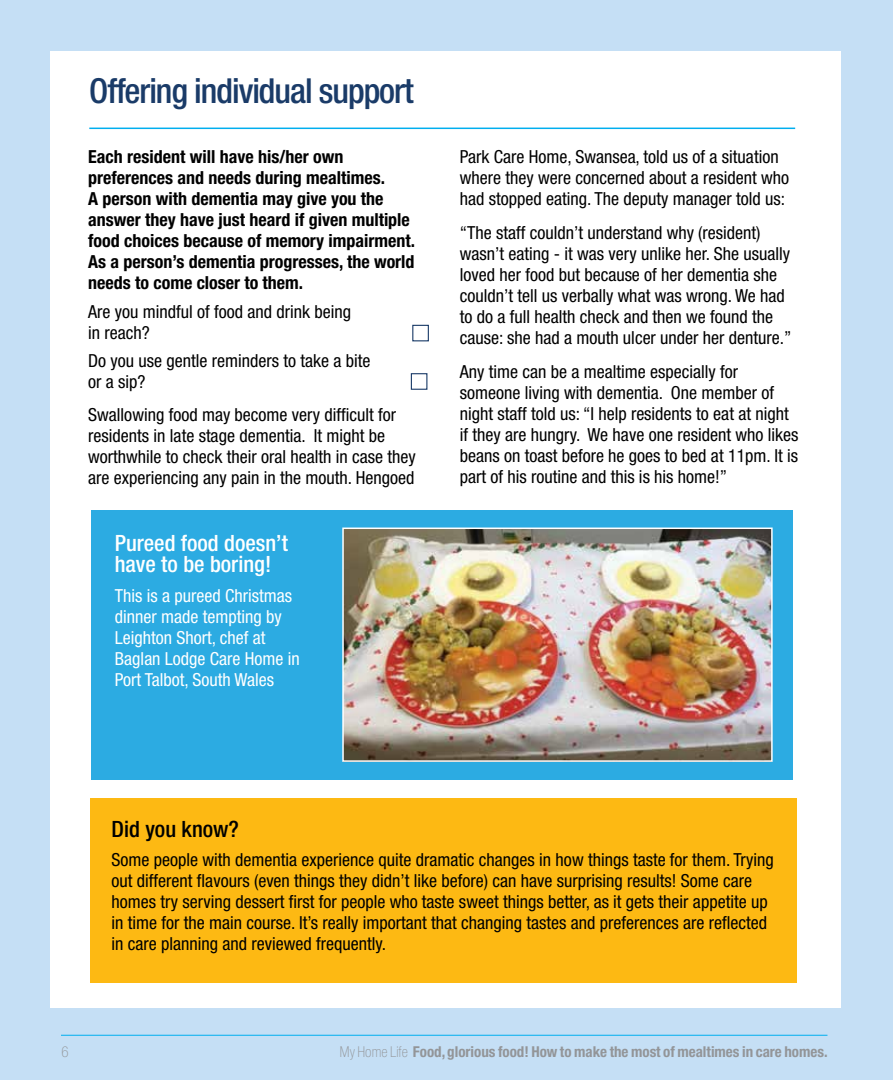
<style>
.page{position:relative;width:893px;height:1080px;background:#c5dff5}
.page>*{position:absolute;margin:0;border:0;box-sizing:border-box;transform-origin:0 0}
.t1{font:500 condensed 34.5px "Helvetica Neue";letter-spacing:-.03em;color:#1a3b68}
.t2{font:500 condensed 22.5px/21px "Helvetica Neue";color:#fff}
.t3{font:500 condensed 22.5px "Helvetica Neue";color:#000}
.t4{font:condensed 18px/21px "Helvetica Neue";color:#000}
.t5{font:700 condensed 18px/21px "Helvetica Neue";color:#000}
.t6{font:condensed 18px/21px "Helvetica Neue";color:#fff}
.t7{font:700 condensed 15px "Helvetica Neue";color:#939598}
.t8{font:100 condensed 15px "Helvetica Neue";color:#939598}
.s1{font-weight:100}
</style>
<div class="page">
<div style="left:50px;top:51px;width:791px;height:957px;background:#fff"></div>
<hr style="left:61px;top:1035px;width:766px;height:1px;background:#00aeef">
<div style="left:412px;top:325px;width:17px;height:16px;border:1px solid #1a3b68"></div>
<div style="left:411px;top:373px;width:16px;height:17px;border:1px solid #1a3b68"></div>
<div style="left:90px;top:798px;width:707px;height:184px;background:#fdb913"></div>
<div style="left:91px;top:510px;width:702px;height:270px;background:#2cabe2"></div>
<img style="left:345px;top:531px;width:425px;height:228px">
<div style="left:342px;top:528px;width:431px;height:234px;border:2px solid #fff"></div>
<hr style="left:89px;top:128px;width:706px;height:1px;background:#00aeef">
<h1 class="t1" style="left:89px;top:70px;width:326px">Offering individual support</h1>
<p class="t5" style="left:88px;top:146px;width:328px">Each resident will have his/her own preferences and needs during mealtimes.<br>A person with dementia may give you the answer they have just heard if given multiple food choices because of memory impairment.<br>As a person’s dementia progresses, the world needs to come closer to them.</p>
<p class="t4" style="left:88px;top:301px;width:264px">Are you mindful of food and drink being in reach?</p>
<p class="t4" style="left:88px;top:350px;width:284px">Do you use gentle reminders to take a bite or a sip?</p>
<p class="t4" style="left:88px;top:404px;width:329px">Swallowing food may become very difficult for residents in late stage dementia. It might be worthwhile to check their oral health in case they are experiencing any pain in the mouth. Hengoed</p>
<p class="t2" style="left:115px;top:532px;width:175px">Pureed food doesn’t have to be boring!</p>
<p class="t6" style="left:115px;top:585px;width:186px">This is a pureed Christmas dinner made tempting by<br>Leighton Short, chef at<br>Baglan Lodge Care Home in<br>Port Talbot, South Wales</p>
<p class="t4" style="left:460px;top:146px;width:331px">Park Care Home, Swansea, told us of a situation where they were concerned about a resident who had stopped eating. The deputy manager told us:</p>
<p class="t4" style="left:460px;top:222px;width:333px">“The staff couldn’t understand why (resident) wasn’t eating - it was very unlike her. She usually loved her food but because of her dementia she couldn’t tell us verbally what was wrong. We had to do a full health check and then we found the cause: she had a mouth ulcer under her denture.”</p>
<p class="t4" style="left:460px;top:361px;width:340px">Any time can be a mealtime especially for someone living with dementia. One member of night staff told us: “I help residents to eat at night if they are hungry. We have one resident who likes beans on toast before he goes to bed at 11pm. It is part of his routine and this is his home!”</p>
<p class="t3" style="left:112px;top:815px;width:129px">Did you know?</p>
<p class="t4" style="left:112px;top:849px;width:664px">Some people with dementia experience quite dramatic changes in how things taste for them. Trying out different flavours (even things they didn’t like before) can have surprising results! Some care homes try serving dessert first for people who taste sweet things better, as it gets their appetite up in time for the main course. It’s really important that changing tastes and preferences are reflected in care planning and reviewed frequently.</p>
<p class="t8" style="left:62px;top:1043px;width:9px">6</p>
<p class="t7" style="left:340px;top:1042px;width:489px"><span class="s1">My Home Life</span> Food, glorious food! How to make the most of mealtimes in care homes.</p>
</div>
